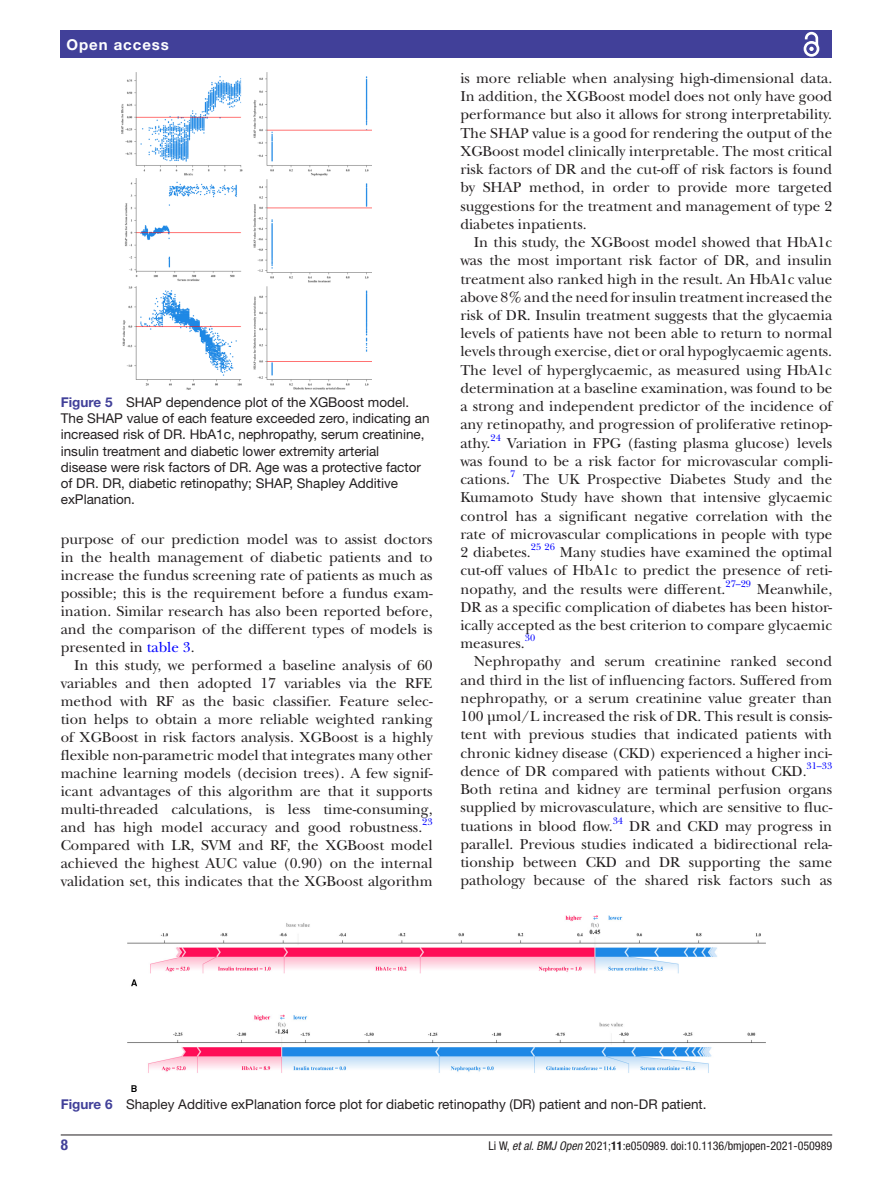
<style>
.page{position:relative;width:893px;height:1191px;background:#fff}
.page>*{position:absolute;margin:0;border:0;box-sizing:border-box;transform-origin:0 0}
.t1{font:15px/18.1px "New Baskerville";color:#231f20;text-align:justify}
.t2{font:700 15px "Helvetica Neue LT Std";letter-spacing:.065em;color:#fff}
.t3{font:700 condensed 15px "Helvetica Neue LT Std";color:#414099}
.t4{font:13.5px/16.2px "Helvetica Neue LT Std";color:#231f20}
.t5{font:condensed 12px "Helvetica Neue LT Std";color:#231f20}
.t6{font:9.9px "New Baskerville";color:#00f}
.s1{font-weight:700;color:#414099}
.s2{color:#00f}
.s3{font-style:italic}
.s4{font-weight:700}
</style>
<div class="page">
<hr style="left:61px;top:1134px;width:771px;height:1px;background:#231f20">
<div style="left:61px;top:31px;width:771px;height:27px;background:#414099"></div>
<svg style="left:803px;top:31px;width:17px;height:26px"></svg>
<img style="left:121px;top:73px;width:251px;height:316px">
<img style="left:128px;top:915px;width:637px;height:176px">
<p class="t2" style="left:66px;top:35px;width:104px">Open access</p>
<p class="t4" style="left:61px;top:394px;width:370px"><span class="s1">Figure 5</span> SHAP dependence plot of the XGBoost model.<br>The SHAP value of each feature exceeded zero, indicating an increased risk of DR. HbA1c, nephropathy, serum creatinine, insulin treatment and diabetic lower extremity arterial<br>disease were risk factors of DR. Age was a protective factor of DR. DR, diabetic retinopathy; SHAP, Shapley Additive exPlanation.</p>
<p class="t1" style="left:61px;top:530px;width:373px">purpose of our prediction model was to assist doctors in the health management of diabetic patients and to increase the fundus screening rate of patients as much as possible; this is the requirement before a fundus exam&shy;ination. Similar research has also been reported before, and the comparison of the different types of models is presented in <span class="s2">table 3</span>.</p>
<p class="t1" style="left:61px;top:656px;width:373px;text-indent:14px">In this study, we performed a baseline analysis of 60 variables and then adopted 17 variables via the RFE method with RF as the basic classifier. Feature selec&shy;tion helps to obtain a more reliable weighted ranking of XGBoost in risk factors analysis. XGBoost is a highly flexible non-parametric model that integrates many other machine learning models (decision trees). A few signif&shy;icant advantages of this algorithm are that it supports multi-threaded calculations, is less time-consuming, and has high model accuracy and good robustness.<sup>23<br></sup>Compared with LR, SVM and RF, the XGBoost model achieved the highest AUC value (0.90) on the internal validation set, this indicates that the XGBoost algorithm</p>
<p class="t1" style="left:460px;top:69px;width:373px">is more reliable when analysing high-dimensional data.<br>In addition, the XGBoost model does not only have good performance but also it allows for strong interpretability.<br>The SHAP value is a good for rendering the output of the XGBoost model clinically interpretable. The most critical risk factors of DR and the cut-off of risk factors is found by SHAP method, in order to provide more targeted suggestions for the treatment and management of type 2 diabetes inpatients.</p>
<p class="t1" style="left:460px;top:233px;width:373px;text-indent:14px">In this study, the XGBoost model showed that HbA1c was the most important risk factor of DR, and insulin treatment also ranked high in the result. An HbA1c value above 8% and the need for insulin treatment increased the risk of DR. Insulin treatment suggests that the glycaemia levels of patients have not been able to return to normal levels through exercise, diet or oral hypoglycaemic agents.<br>The level of hyperglycaemic, as measured using HbA1c determination at a baseline examination, was found to be a strong and independent predictor of the incidence of any retinopathy, and progression of proliferative retinop&shy;athy.</p>
<p class="t6" style="left:490px;top:432px;width:12px">24</p>
<p class="t1" style="left:460px;top:434px;width:373px;text-indent:47px">Variation in FPG (fasting plasma glucose) levels was found to be a risk factor for microvascular compli&shy;cations.</p>
<p class="t6" style="left:510px;top:468px;width:7px">7</p>
<p class="t1" style="left:460px;top:470px;width:373px;text-indent:63px">The UK Prospective Diabetes Study and the Kumamoto Study have shown that intensive glycaemic control has a significant negative correlation with the rate of microvascular complications in people with type 2 diabetes.</p>
<p class="t6" style="left:531px;top:541px;width:26px">25 26</p>
<p class="t1" style="left:460px;top:543px;width:373px;text-indent:100px">Many studies have examined the optimal cut-off values of HbA1c to predict the presence of reti&shy;nopathy, and the results were different.</p>
<p class="t6" style="left:725px;top:578px;width:27px">27–29</p>
<p class="t1" style="left:460px;top:579px;width:373px;text-indent:297px">Meanwhile, DR as a specific complication of diabetes has been histor&shy;ically accepted as the best criterion to compare glycaemic measures.</p>
<p class="t6" style="left:525px;top:632px;width:12px">30</p>
<p class="t1" style="left:460px;top:652px;width:373px;text-indent:14px">Nephropathy and serum creatinine ranked second and third in the list of influencing factors. Suffered from nephropathy, or a serum creatinine value greater than 100 µmol/L increased the risk of DR. This result is consis&shy;tent with previous studies that indicated patients with chronic kidney disease (CKD) experienced a higher inci&shy;dence of DR compared with patients without CKD.</p>
<p class="t6" style="left:807px;top:760px;width:27px">31–33</p>
<p class="t1" style="left:460px;top:780px;width:373px">Both retina and kidney are terminal perfusion organs supplied by microvasculature, which are sensitive to fluc&shy;tuations in blood flow.<sup>34</sup> DR and CKD may progress in parallel. Previous studies indicated a bidirectional rela&shy;tionship between CKD and DR supporting the same pathology because of the shared risk factors such as</p>
<p class="t4" style="left:61px;top:1096px;width:647px"><span class="s1">Figure 6</span> Shapley Additive exPlanation force plot for diabetic retinopathy (DR) patient and non-DR patient.</p>
<p class="t3" style="left:61px;top:1135px;width:9px">8</p>
<p class="t5" style="left:488px;top:1138px;width:345px">Li W, <span class="s3">et al</span>. <span class="s3">BMJ Open</span> 2021;<span class="s4">11</span>:e050989. doi:10.1136/bmjopen-2021-050989</p>
</div>
